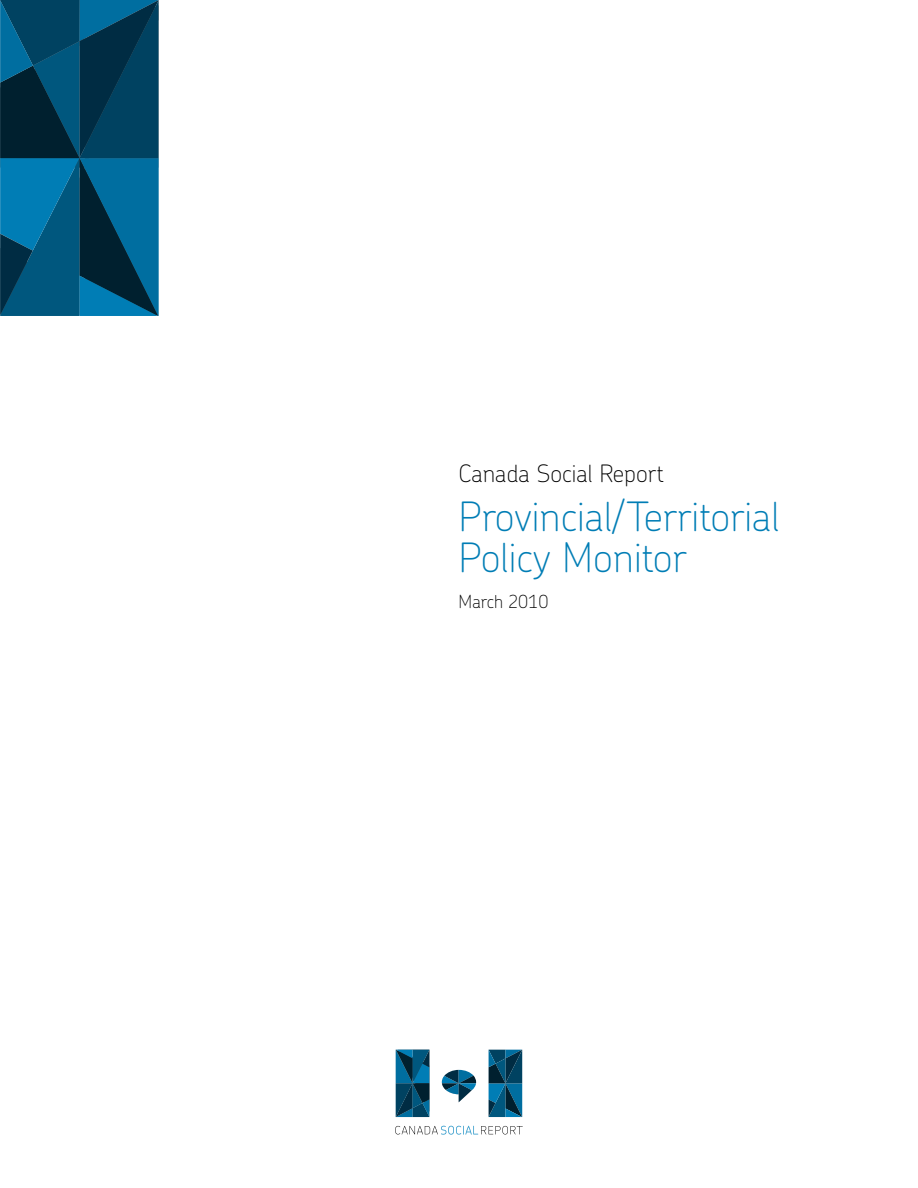
<style>
.page{position:relative;width:918px;height:1188px;background:#fff}
.page>*{position:absolute;margin:0;border:0;box-sizing:border-box;transform-origin:0 0}
.t1{font:100 40.5px/40.5px "Chevin Pro";color:#007db5}
.t2{font:100 24px "Chevin Pro";color:#000}
.t3{font:100 18px "Chevin Pro";color:#000}
</style>
<div class="page">
<svg style="left:396px;top:1050px;width:33px;height:67px"></svg>
<svg style="left:489px;top:1050px;width:33px;height:67px"></svg>
<svg style="left:442px;top:1070px;width:34px;height:32px"></svg>
<svg style="left:395px;top:1126px;width:128px;height:9px"></svg>
<svg style="left:0;top:0;width:159px;height:316px"></svg>
<p class="t2" style="left:459px;top:456px;width:207px">Canada Social Report</p>
<p class="t1" style="left:459px;top:495px;width:322px">Provincial/Territorial<br>Policy Monitor</p>
<p class="t3" style="left:459px;top:589px;width:91px">March 2010</p>
</div>
